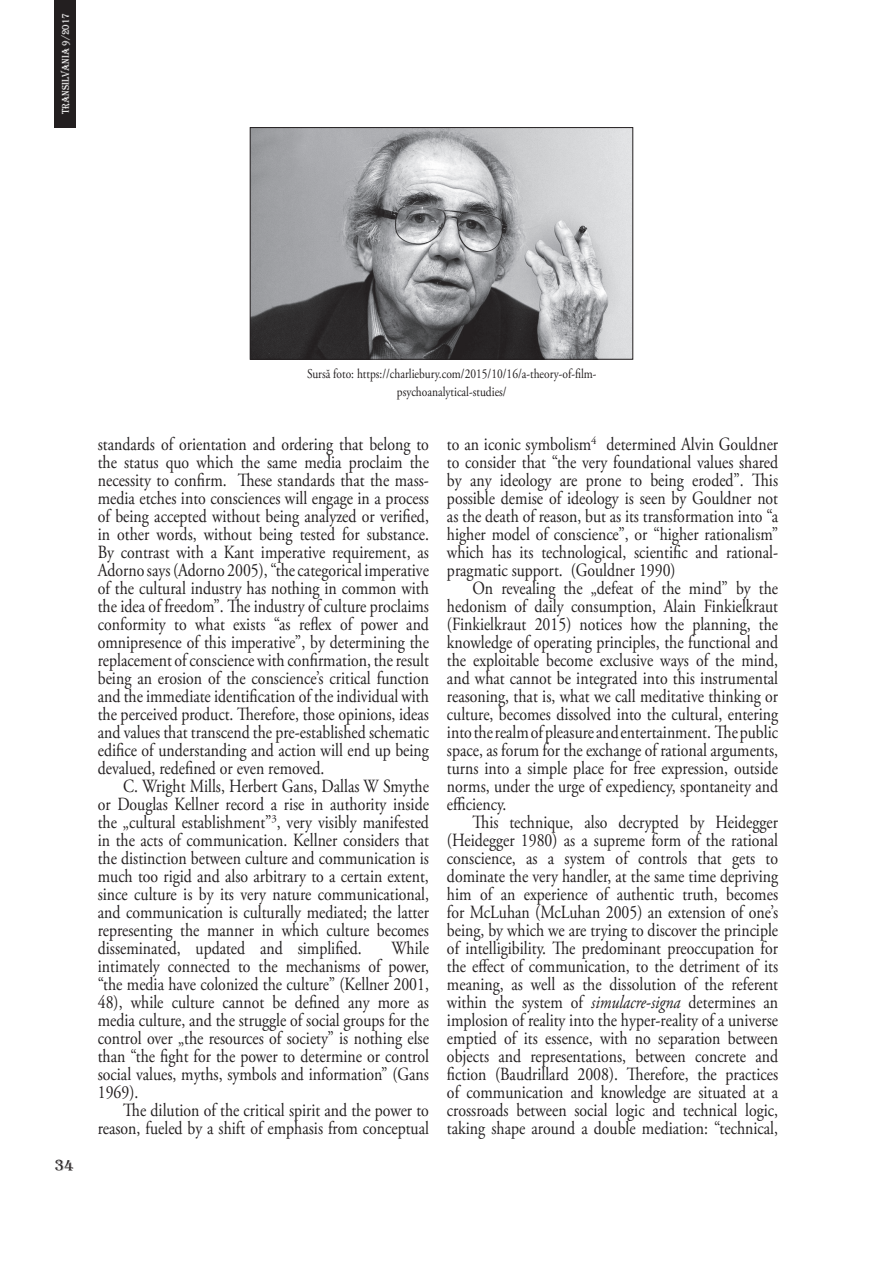
<style>
.page{position:relative;width:893px;height:1263px;background:#fff}
.page>*{position:absolute;margin:0;border:0;box-sizing:border-box;transform-origin:0 0}
.t1{font:18.6px/18px "Adobe Garamond Pro";color:#231f20;text-align:justify;scale:.85 1}
.t2{font:16.5px "Algerian";color:#231f20}
.t3{font:13.5px/18px "Adobe Garamond Pro";color:#231f20;text-align:center;scale:.85 1}
.t4{font:10.5px "Algerian";color:#fff;scale:.9 1}
.s1{font-style:italic}
</style>
<div class="page">
<div style="left:54px;top:0;width:22px;height:128px;background:#231f20"></div>
<img style="left:252px;top:129px;width:379px;height:229px">
<div style="left:250px;top:127px;width:383px;height:233px;border:1px solid #231f20"></div>
<p class="t4" style="left:60px;top:114px;width:114px;rotate:-90deg">transilvania 9/2017</p>
<p class="t2" style="left:54px;top:1157px;width:21px">34</p>
<p class="t3" style="left:307px;top:365px;width:342px">Sursă foto: https://charliebury.com/2015/10/16/a-theory-of-film&shy;psychoanalytical-studies/</p>
<p class="t1" style="left:98px;top:436px;width:391px">standards of orientation and ordering that belong to the status quo which the same media proclaim the necessity to confirm. These standards that the mass&shy;media etches into consciences will engage in a process of being accepted without being analyzed or verified, in other words, without being tested for substance.<br>By contrast with a Kant imperative requirement, as Adorno says (Adorno 2005), “the categorical imperative of the cultural industry has nothing in common with the idea of freedom”. The industry of culture proclaims conformity to what exists “as reflex of power and omnipresence of this imperative”, by determining the replacement of conscience with confirmation, the result being an erosion of the conscience’s critical function and the immediate identification of the individual with the perceived product. Therefore, those opinions, ideas and values that transcend the pre-established schematic edifice of understanding and action will end up being devalued, redefined or even removed.</p>
<p class="t1" style="left:98px;top:778px;width:391px;text-indent:26px">C. Wright Mills, Herbert Gans, Dallas W Smythe or Douglas Kellner record a rise in authority inside the „cultural establishment”<sup>3</sup>, very visibly manifested in the acts of communication. Kellner considers that the distinction between culture and communication is much too rigid and also arbitrary to a certain extent, since culture is by its very nature communicational, and communication is culturally mediated; the latter representing the manner in which culture becomes disseminated, updated and simplified.</p>
<p class="t1" style="left:98px;top:940px;width:391px;text-indent:294px">While intimately connected to the mechanisms of power, “the media have colonized the culture” (Kellner 2001, 48), while culture cannot be defined any more as media culture, and the struggle of social groups for the control over „the resources of society” is nothing else than “the fight for the power to determine or control social values, myths, symbols and information” (Gans 1969).</p>
<p class="t1" style="left:98px;top:1102px;width:391px;text-align:right">The dilution of the critical spirit and the power to reason, fueled by a shift of emphasis from conceptual</p>
<p class="t1" style="left:447px;top:436px;width:391px">to an iconic symbolism<sup>4</sup> determined Alvin Gouldner to consider that “the very foundational values shared by any ideology are prone to being eroded”. This possible demise of ideology is seen by Gouldner not as the death of reason, but as its transformation into “a higher model of conscience”, or “higher rationalism” which has its technological, scientific and rational&shy;pragmatic support. (Gouldner 1990)</p>
<p class="t1" style="left:447px;top:580px;width:391px;text-indent:26px">On revealing the „defeat of the mind” by the hedonism of daily consumption, Alain Finkielkraut (Finkielkraut 2015) notices how the planning, the knowledge of operating principles, the functional and the exploitable become exclusive ways of the mind, and what cannot be integrated into this instrumental reasoning, that is, what we call meditative thinking or culture, becomes dissolved into the cultural, entering into the realm of pleasure and entertainment. The public space, as forum for the exchange of rational arguments, turns into a simple place for free expression, outside norms, under the urge of expediency, spontaneity and efficiency.</p>
<p class="t1" style="left:447px;top:814px;width:391px;text-indent:26px">This technique, also decrypted by Heidegger (Heidegger 1980) as a supreme form of the rational conscience, as a system of controls that gets to dominate the very handler, at the same time depriving him of an experience of authentic truth, becomes for McLuhan (McLuhan 2005) an extension of one’s being, by which we are trying to discover the principle of intelligibility. The predominant preoccupation for the effect of communication, to the detriment of its meaning, as well as the dissolution of the referent within the system of <span class="s1">simulacre-signa</span> determines an implosion of reality into the hyper-reality of a universe emptied of its essence, with no separation between objects and representations, between concrete and fiction (Baudrillard 2008). Therefore, the practices of communication and knowledge are situated at a crossroads between social logic and technical logic, taking shape around a double mediation: “technical,</p>
</div>
